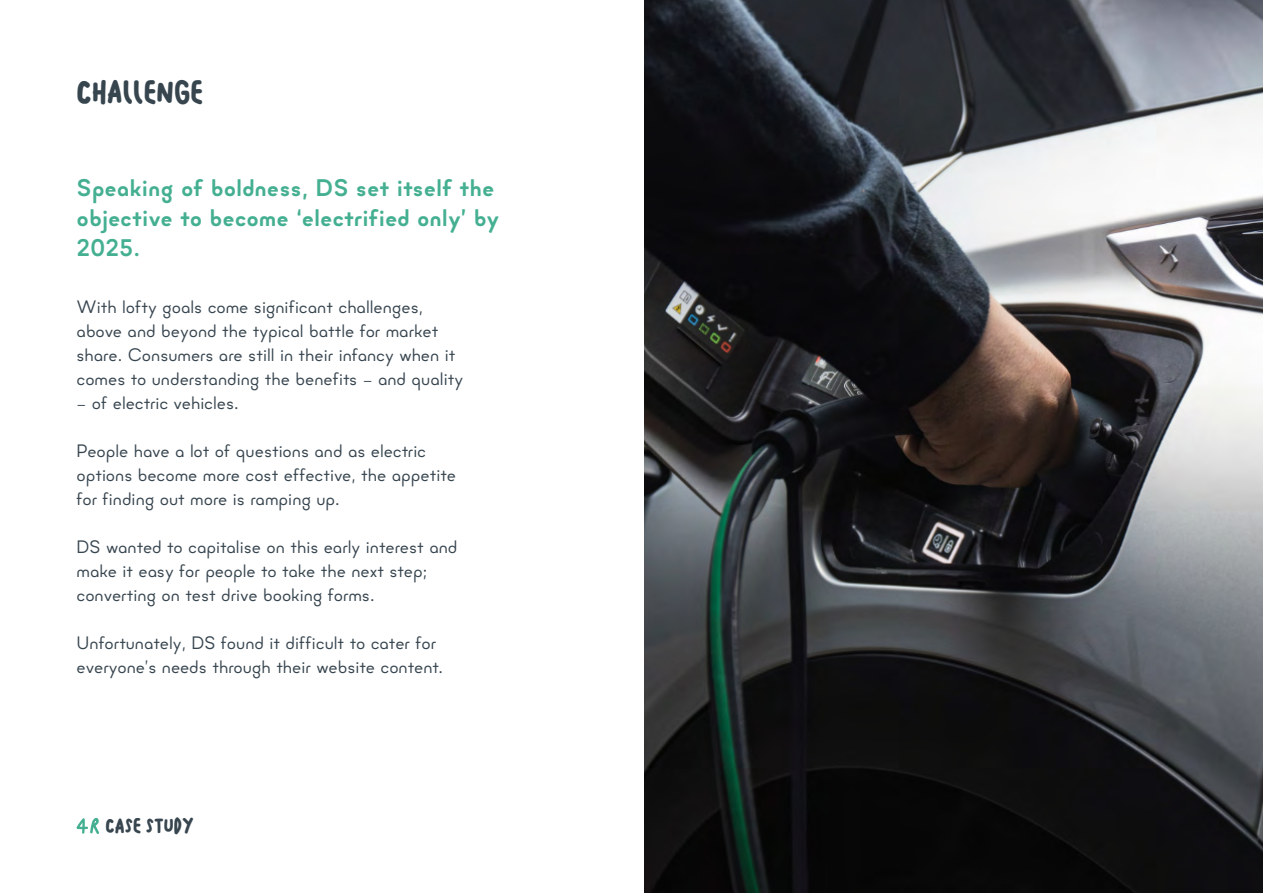
<style>
.page{position:relative;width:1263px;height:893px;background:#fff}
.page>*{position:absolute;margin:0;border:0;box-sizing:border-box;transform-origin:0 0}
.t1{font:30px "Pathways Script";color:#37454f}
.t2{font:700 24px/30px "Minimo";color:#44af91}
.t3{font:18px/24px "Minimo";color:#37454f}
.t4{font:18px "Pathways Script";color:#37454f}
</style>
<div class="page">
<img style="left:644px;top:0;width:619px;height:893px">
<svg style="left:76px;top:818px;width:23px;height:16px"></svg>
<h1 class="t1" style="left:77px;top:75px;width:128px">CHALLENGE</h1>
<h2 class="t2" style="left:77px;top:172px;width:425px">Speaking of boldness, DS set itself the objective to become ‘electrified only’ by<br>2025.</h2>
<p class="t3" style="left:77px;top:294px;width:388px">With lofty goals come significant challenges, above and beyond the typical battle for market share. Consumers are still in their infancy when it comes to understanding the benefits — and quality</p>
<p class="t3" style="left:77px;top:390px;width:164px">— of electric vehicles.</p>
<p class="t3" style="left:77px;top:438px;width:381px">People have a lot of questions and as electric options become more cost effective, the appetite for finding out more is ramping up.</p>
<p class="t3" style="left:77px;top:534px;width:382px">DS wanted to capitalise on this early interest and make it easy for people to take the next step; converting on test drive booking forms.</p>
<p class="t3" style="left:77px;top:630px;width:368px">Unfortunately, DS found it difficult to cater for everyone’s needs through their website content.</p>
<p class="t4" style="left:106px;top:815px;width:90px">CASE STUDY</p>
</div>
